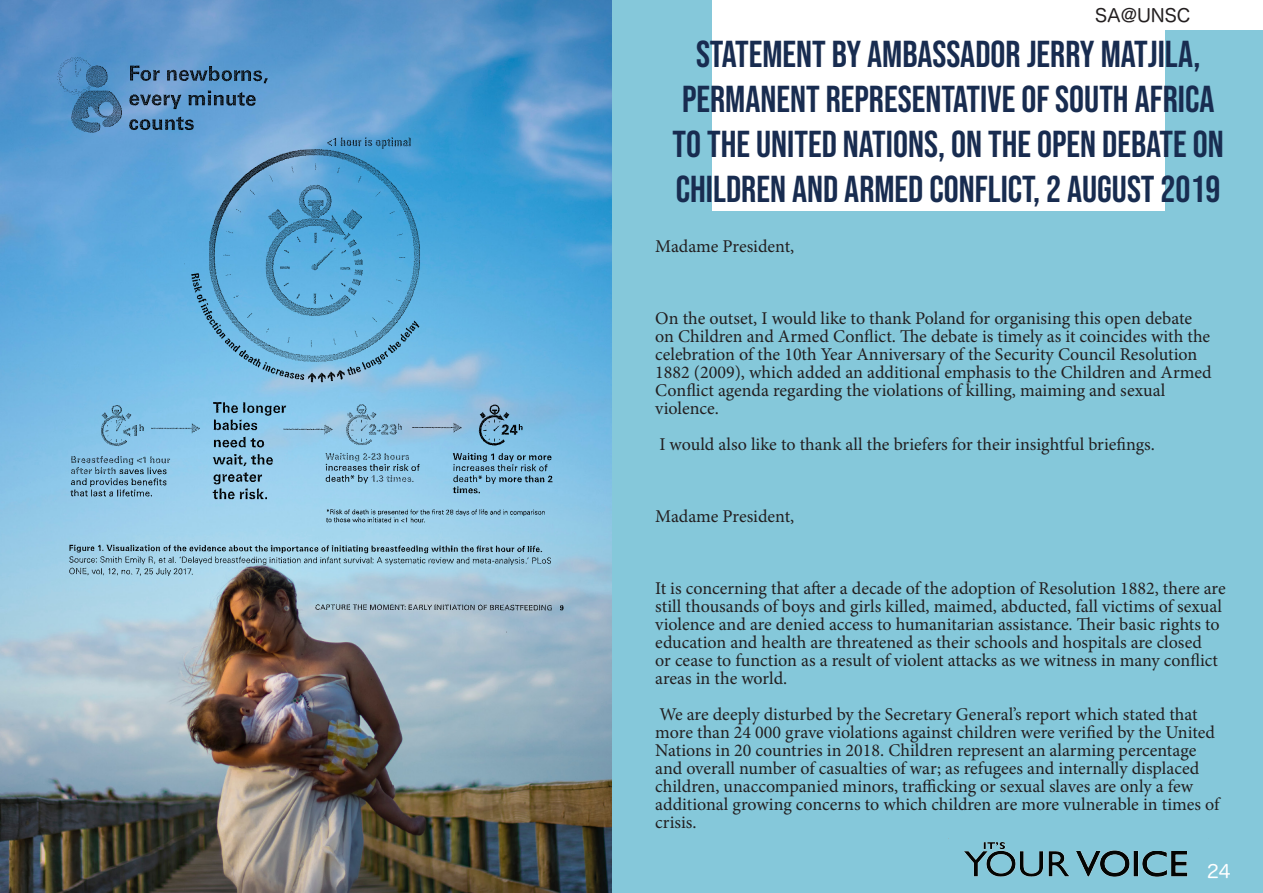
<style>
.page{position:relative;width:1263px;height:893px;background:#fff}
.page>*{position:absolute;margin:0;border:0;box-sizing:border-box;transform-origin:0 0}
.t1{font:37.5px/45px "Bebas Neue";color:#182c50;text-align:center}
.t2{font:18px/18px "Minion Pro";color:#231f20}
.t3{font:18px "Hira Maru Pro W4";color:#231f20}
.t4{font:18px "Hira Maru Pro W4";color:#fff}
</style>
<div class="page">
<hr style="left:0;top:0;width:1px;height:893px;background:#5caecd">
<hr style="left:0;top:0;width:1px;height:30px;background:#fff">
<img style="left:1px;top:651px;width:611px;height:242px">
<div style="left:612px;top:0;width:651px;height:893px;background:#85c8da"></div>
<div style="left:812px;top:0;width:451px;height:30px;background:#fff"></div>
<img style="left:964px;top:842px;width:224px;height:35px">
<div style="left:1139px;top:838px;width:52px;height:13px;background:#85c8da"></div>
<img style="left:1px;top:0;width:611px;height:651px">
<div style="left:713px;top:0;width:452px;height:211px;background:#fff"></div>
<p class="t3" style="left:1095px;top:0;width:97px">SA@UNSC</p>
<p class="t1" style="left:673px;top:31px;width:553px">STATEMENT BY AMBASSADOR JERRY MATJILA, PERMANENT REPRESENTATIVE OF SOUTH AFRICA TO THE UNITED NATIONS, ON THE OPEN DEBATE ON CHILDREN AND ARMED CONFLICT, 2 AUGUST 2019</p>
<p class="t2" style="left:655px;top:237px;width:141px">Madame President,</p>
<p class="t2" style="left:655px;top:309px;width:558px">On the outset, I would like to thank Poland for organising this open debate on Children and Armed Conflict. The debate is timely as it coincides with the celebration of the 10th Year Anniversary of the Security Council Resolution 1882 (2009), which added an additional emphasis to the Children and Armed Conflict agenda regarding the violations of killing, maiming and sexual violence.</p>
<p class="t2" style="left:659px;top:435px;width:497px">I would also like to thank all the briefers for their insightful briefings.</p>
<p class="t2" style="left:655px;top:507px;width:141px">Madame President,</p>
<p class="t2" style="left:655px;top:579px;width:572px">It is concerning that after a decade of the adoption of Resolution 1882, there are still thousands of boys and girls killed, maimed, abducted, fall victims of sexual violence and are denied access to humanitarian assistance. Their basic rights to education and health are threatened as their schools and hospitals are closed<br>or cease to function as a result of violent attacks as we witness in many conflict areas in the world.</p>
<p class="t2" style="left:655px;top:705px;width:566px">We are deeply disturbed by the Secretary General’s report which stated that more than 24 000 grave violations against children were verified by the United Nations in 20 countries in 2018. Children represent an alarming percentage and overall number of casualties of war; as refugees and internally displaced children, unaccompanied minors, trafficking or sexual slaves are only a few additional growing concerns to which children are more vulnerable in times of crisis.</p>
<p class="t4" style="left:1207px;top:856px;width:25px">24</p>
</div>
